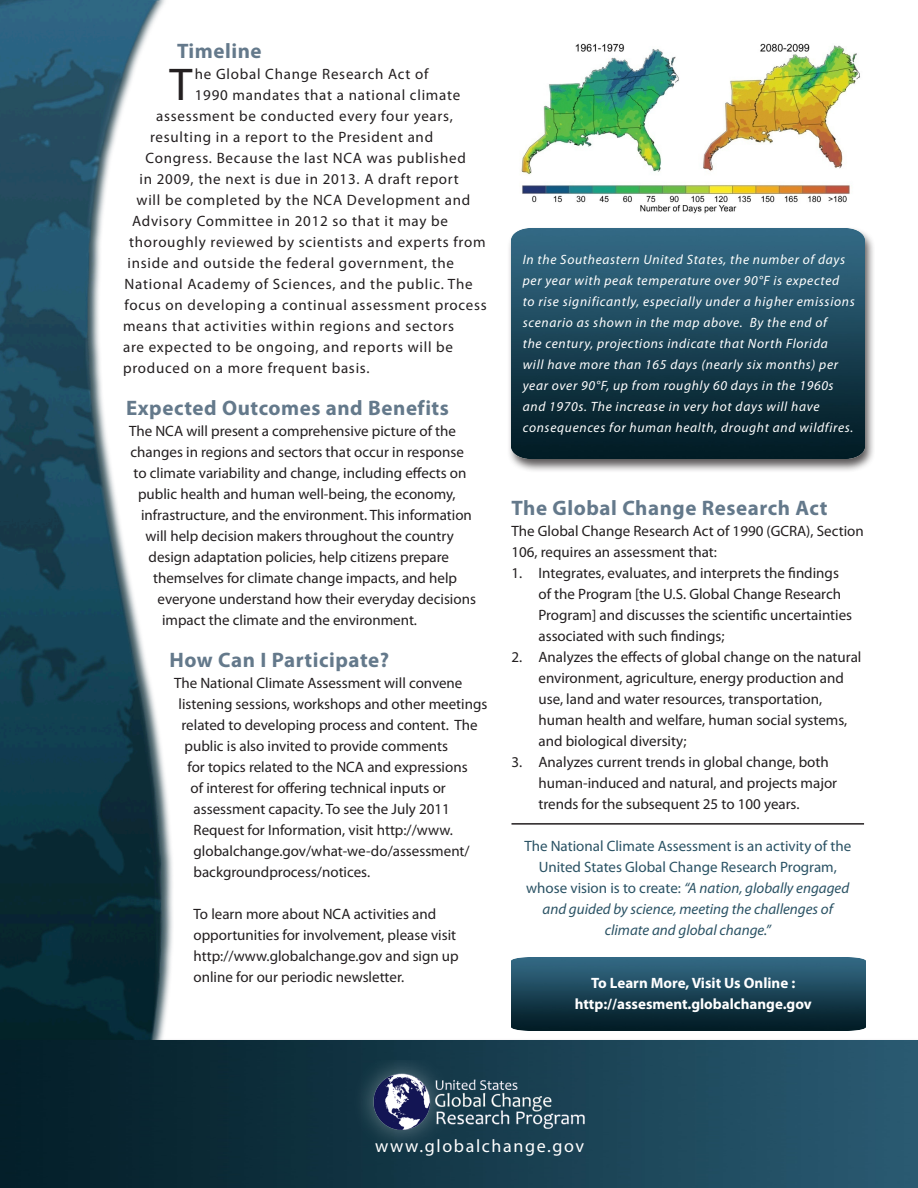
<style>
.page{position:relative;width:918px;height:1188px;background:#fff}
.page>*{position:absolute;margin:0;border:0;box-sizing:border-box;transform-origin:0 0}
.t1{font:46.2px "Myriad Pro";color:#231f20}
.t2{font:700 21px "Myriad Pro";letter-spacing:.025em;color:#64798b}
.t3{font:18px "Myriad Pro";letter-spacing:.09em;color:#fff}
.t4{font:15px/21px "Myriad Pro";color:#231f20}
.t5{font:15px "Myriad Pro";letter-spacing:.05em;color:#231f20}
.t6{font:15px/21px "Myriad Pro";color:#2a5264;text-align:center}
.t7{font:700 15px/21px "Myriad Pro";color:#fff;text-align:center}
.t8{font:italic 13.5px/21px "Myriad Pro";letter-spacing:.05em;color:#fff}
.s1{font-style:italic}
</style>
<div class="page">
<img style="left:0;top:0;width:173px;height:1038px">
<img style="left:0;top:1040px;width:918px;height:148px">
<div style="left:507px;top:226px;width:368px;height:247px;background:#231f20;opacity:.75"></div>
<img style="left:512px;top:228px;width:352px;height:231px">
<img style="left:353px;top:1061px;width:248px;height:106px">
<img style="left:512px;top:957px;width:354px;height:74px">
<img style="left:521px;top:43px;width:339px;height:171px">
<hr style="left:512px;top:823px;width:352px;height:2px;background:#231f20">
<p class="t2" style="left:177px;top:37px;width:86px">Timeline</p>
<p class="t1" style="left:170px;top:56px;width:24px">T</p>
<p class="t5" style="left:195px;top:64px;width:235px">he Global Change Research Act of</p>
<p class="t5" style="left:195px;top:85px;width:267px">1990 mandates that a national climate</p>
<p class="t5" style="left:156px;top:106px;width:298px">assessment be conducted every four years,</p>
<p class="t5" style="left:150px;top:127px;width:285px">resulting in a report to the President and</p>
<p class="t5" style="left:146px;top:148px;width:322px">Congress. Because the last NCA was published</p>
<p class="t5" style="left:140px;top:169px;width:321px">in 2009, the next is due in 2013. A draft report</p>
<p class="t5" style="left:137px;top:190px;width:335px">will be completed by the NCA Development and</p>
<p class="t5" style="left:132px;top:211px;width:317px">Advisory Committee in 2012 so that it may be</p>
<p class="t5" style="left:129px;top:232px;width:358px">thoroughly reviewed by scientists and experts from</p>
<p class="t5" style="left:128px;top:253px;width:328px">inside and outside the federal government, the</p>
<p class="t5" style="left:125px;top:274px;width:350px">National Academy of Sciences, and the public. The</p>
<p class="t5" style="left:125px;top:295px;width:364px">focus on developing a continual assessment process</p>
<p class="t5" style="left:123px;top:316px;width:333px">means that activities within regions and sectors</p>
<p class="t5" style="left:123px;top:337px;width:332px">are expected to be ongoing, and reports will be</p>
<p class="t5" style="left:123px;top:358px;width:248px">produced on a more frequent basis.</p>
<p class="t2" style="left:126px;top:394px;width:324px">Expected Outcomes and Benefits</p>
<p class="t4" style="left:129px;top:420px;width:329px">The NCA will present a comprehensive picture of the</p>
<p class="t4" style="left:131px;top:441px;width:335px">changes in regions and sectors that occur in response</p>
<p class="t4" style="left:134px;top:462px;width:334px">to climate variability and change, including effects on</p>
<p class="t4" style="left:138px;top:483px;width:319px">public health and human well-being, the economy,</p>
<p class="t4" style="left:141px;top:504px;width:332px">infrastructure, and the environment. This information</p>
<p class="t4" style="left:146px;top:525px;width:310px">will help decision makers throughout the country</p>
<p class="t4" style="left:149px;top:546px;width:302px">design adaptation policies, help citizens prepare</p>
<p class="t4" style="left:153px;top:567px;width:306px">themselves for climate change impacts, and help</p>
<p class="t4" style="left:158px;top:588px;width:320px">everyone understand how their everyday decisions</p>
<p class="t4" style="left:162px;top:609px;width:257px">impact the climate and the environment.</p>
<p class="t2" style="left:170px;top:646px;width:221px">How Can I Participate?</p>
<p class="t4" style="left:174px;top:672px;width:290px">The National Climate Assessment will convene</p>
<p class="t4" style="left:179px;top:693px;width:310px">listening sessions, workshops and other meetings</p>
<p class="t4" style="left:182px;top:714px;width:298px">related to developing process and content. The</p>
<p class="t4" style="left:185px;top:735px;width:265px">public is also invited to provide comments</p>
<p class="t4" style="left:188px;top:756px;width:282px">for topics related to the NCA and expressions</p>
<p class="t4" style="left:191px;top:777px;width:257px">of interest for offering technical inputs or</p>
<p class="t4" style="left:194px;top:798px;width:258px">assessment capacity. To see the July 2011</p>
<p class="t4" style="left:194px;top:819px;width:261px">Request for Information, visit http://www.</p>
<p class="t4" style="left:194px;top:840px;width:278px">globalchange.gov/what-we-do/assessment/</p>
<p class="t4" style="left:194px;top:861px;width:178px">backgroundprocess/notices.</p>
<p class="t4" style="left:194px;top:903px;width:267px">To learn more about NCA activities and opportunities for involvement, please visit http://www.globalchange.gov and sign up online for our periodic newsletter.</p>
<p class="t8" style="left:523px;top:249px;width:333px">In the Southeastern United States, the number of days per year with peak temperature over 90°F is expected<br>to rise significantly, especially under a higher emissions scenario as shown in the map above. By the end of<br>the century, projections indicate that North Florida<br>will have more than 165 days (nearly six months) per year over 90°F, up from roughly 60 days in the 1960s and 1970s. The increase in very hot days will have consequences for human health, drought and wildfires.</p>
<p class="t2" style="left:512px;top:495px;width:318px">The Global Change Research Act</p>
<p class="t4" style="left:512px;top:521px;width:354px">The Global Change Research Act of 1990 (GCRA), Section<br>106, requires an assessment that:</p>
<p class="t4" style="left:538px;top:563px;width:315px;text-indent:-27px">1. Integrates, evaluates, and interprets the findings of the Program [the U.S. Global Change Research Program] and discusses the scientific uncertainties associated with such findings;</p>
<p class="t4" style="left:538px;top:647px;width:324px;text-indent:-27px">2. Analyzes the effects of global change on the natural environment, agriculture, energy production and use, land and water resources, transportation, human health and welfare, human social systems, and biological diversity;</p>
<p class="t4" style="left:538px;top:752px;width:300px;text-indent:-27px">3. Analyzes current trends in global change, both human-induced and natural, and projects major trends for the subsequent 25 to 100 years.</p>
<p class="t6" style="left:524px;top:836px;width:328px">The National Climate Assessment is an activity of the United States Global Change Research Program, whose vision is to create: <span class="s1">“A nation, globally engaged and guided by science, meeting the challenges of climate and global change.”</span></p>
<p class="t7" style="left:575px;top:972px;width:239px">To Learn More, Visit Us Online : http://assesment.globalchange.gov</p>
<p class="t3" style="left:375px;top:1135px;width:211px">www.globalchange.gov</p>
</div>
